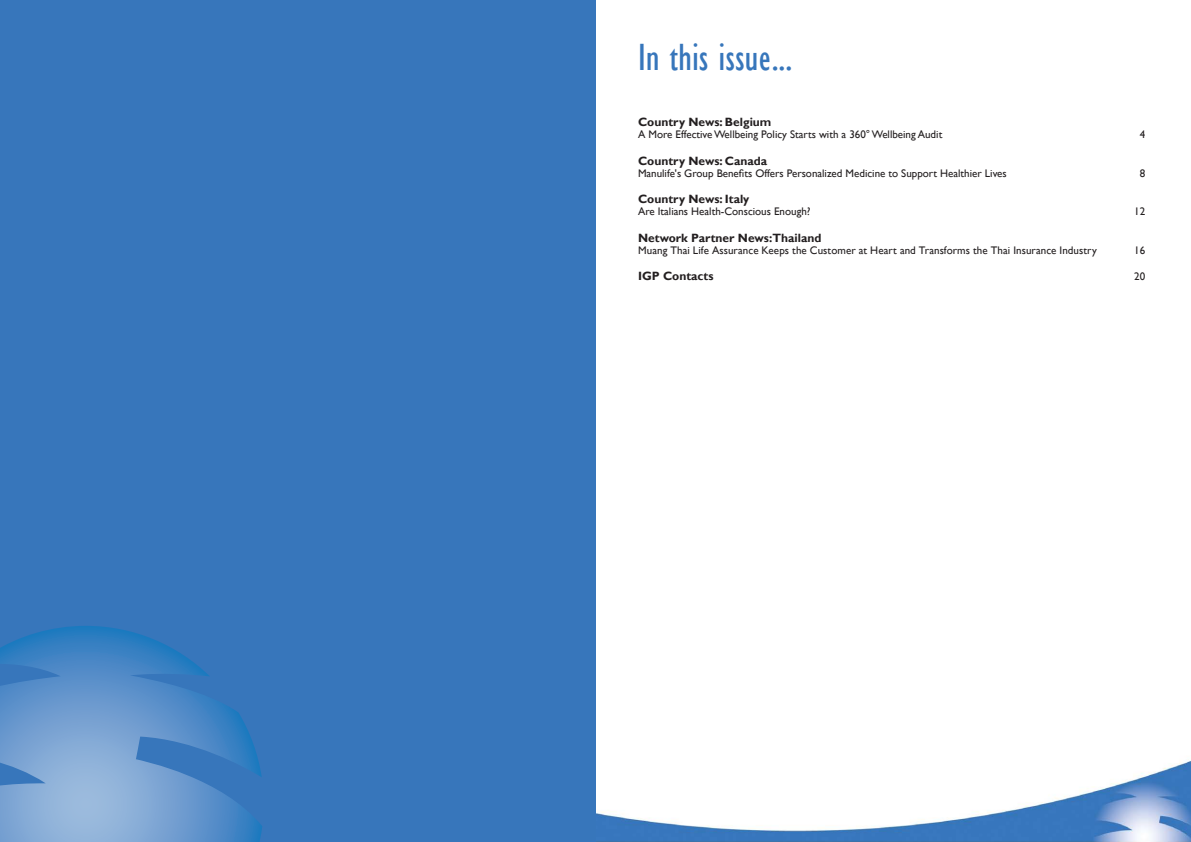
<style>
.page{position:relative;width:1191px;height:842px;background:#fff}
.page>*{position:absolute;margin:0;border:0;box-sizing:border-box;transform-origin:0 0}
.TOC_Title{font:condensed 39px "Gill Sans";color:#3776bb}
.Article_Text__-_No_P{font:700 12px "Gill Sans";color:#231f20}
.Article_Text__-_No_P-2{font:11px "Gill Sans";color:#231f20}
</style>
<div class="page">
<img style="left:595px;top:750px;width:596px;height:92px">
<div style="left:0;top:0;width:595px;height:842px;background:#3776bb"></div>
<svg style="left:0;top:626px;width:262px;height:216px"></svg>
<p class="TOC_Title" style="left:638px;top:34px;width:156px">In this issue...</p>
<p class="Article_Text__-_No_P" style="left:638px;top:115px;width:135px">Country News: Belgium</p>
<p class="Article_Text__-_No_P-2" style="left:638px;top:128px;width:306px">A More Effective Wellbeing Policy Starts with a 360° Wellbeing Audit</p>
<p class="Article_Text__-_No_P-2" style="left:1139px;top:128px;width:7px">4</p>
<p class="Article_Text__-_No_P" style="left:638px;top:154px;width:131px">Country News: Canada</p>
<p class="Article_Text__-_No_P-2" style="left:638px;top:167px;width:370px">Manulife's Group Benefits Offers Personalized Medicine to Support Healthier Lives</p>
<p class="Article_Text__-_No_P-2" style="left:1139px;top:167px;width:7px">8</p>
<p class="Article_Text__-_No_P" style="left:638px;top:192px;width:113px">Country News: Italy</p>
<p class="Article_Text__-_No_P-2" style="left:638px;top:205px;width:174px">Are Italians Health-Conscious Enough?</p>
<p class="Article_Text__-_No_P-2" style="left:1134px;top:205px;width:12px">12</p>
<p class="Article_Text__-_No_P" style="left:638px;top:230px;width:185px">Network Partner News:Thailand</p>
<p class="Article_Text__-_No_P-2" style="left:638px;top:244px;width:460px">Muang Thai Life Assurance Keeps the Customer at Heart and Transforms the Thai Insurance Industry</p>
<p class="Article_Text__-_No_P-2" style="left:1134px;top:244px;width:12px">16</p>
<p class="Article_Text__-_No_P" style="left:638px;top:269px;width:77px">IGP Contacts</p>
<p class="Article_Text__-_No_P-2" style="left:1134px;top:270px;width:12px">20</p>
</div>
